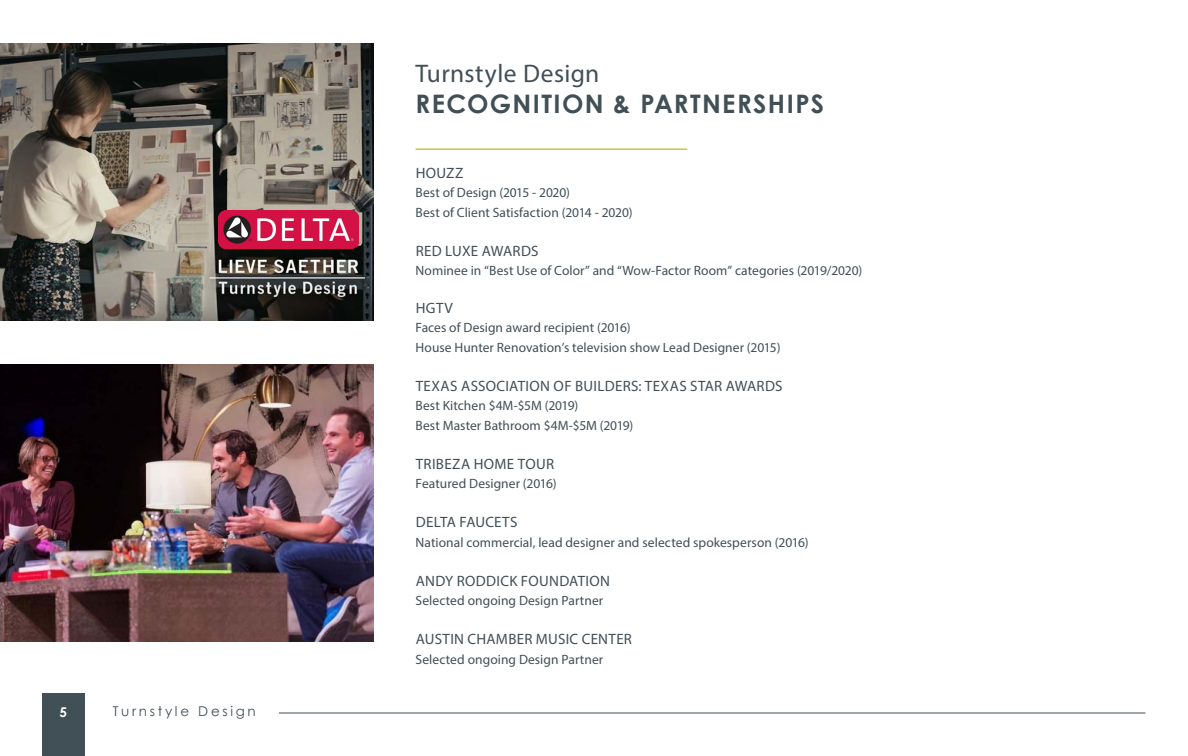
<style>
.page{position:relative;width:1188px;height:756px;background:#fff}
.page>*{position:absolute;margin:0;border:0;box-sizing:border-box;transform-origin:0 0}
.Subtitle{font:700 25.5px "Century Gothic";letter-spacing:.05em;color:#414f56}
.t1{font:25.5px "Myriad Pro";letter-spacing:.015em;color:#414f56}
.Paragraph_Text_Black{font:15px "Myriad Pro";letter-spacing:.02em;color:#414f56}
.Paragraph_Text_Black-2{font:13.5px "Myriad Pro";letter-spacing:.005em;color:#414f56}
.t2{font:13.5px "Century Gothic";letter-spacing:.2em;color:#414f56}
.t3{font:700 13.5px "Century Gothic";color:#fff}
</style>
<div class="page">
<hr style="left:416px;top:148px;width:271px;height:2px;background:#d6c133">
<img style="left:0;top:43px;width:373px;height:277px">
<img style="left:0;top:364px;width:373px;height:277px">
<img style="left:218px;top:210px;width:140px;height:38px">
<div style="left:42px;top:693px;width:43px;height:63px;background:#414f56"></div>
<hr style="left:279px;top:713px;width:866px;height:1px;background:#414f56">
<p class="t3" style="left:60px;top:702px;width:9px">5</p>
<p class="t2" style="left:113px;top:702px;width:145px">Turnstyle Design</p>
<p class="t1" style="left:416px;top:57px;width:185px">Turnstyle Design</p>
<p class="Subtitle" style="left:416px;top:85px;width:410px">RECOGNITION &amp; PARTNERSHIPS</p>
<p class="Paragraph_Text_Black" style="left:416px;top:163px;width:49px">HOUZZ</p>
<p class="Paragraph_Text_Black-2" style="left:416px;top:184px;width:156px">Best of Design (2015 - 2020)</p>
<p class="Paragraph_Text_Black-2" style="left:416px;top:204px;width:219px">Best of Client Satisfaction (2014 - 2020)</p>
<p class="Paragraph_Text_Black" style="left:416px;top:241px;width:124px">RED LUXE AWARDS</p>
<p class="Paragraph_Text_Black-2" style="left:416px;top:262px;width:448px">Nominee in “Best Use of Color” and “Wow-Factor Room” categories (2019/2020)</p>
<p class="Paragraph_Text_Black" style="left:416px;top:298px;width:38px">HGTV</p>
<p class="Paragraph_Text_Black-2" style="left:416px;top:319px;width:217px">Faces of Design award recipient (2016)</p>
<p class="Paragraph_Text_Black-2" style="left:416px;top:339px;width:366px">House Hunter Renovation’s television show Lead Designer (2015)</p>
<p class="Paragraph_Text_Black" style="left:416px;top:376px;width:368px">TEXAS ASSOCIATION OF BUILDERS: TEXAS STAR AWARDS</p>
<p class="Paragraph_Text_Black-2" style="left:416px;top:397px;width:164px">Best Kitchen $4M-$5M (2019)</p>
<p class="Paragraph_Text_Black-2" style="left:416px;top:417px;width:219px">Best Master Bathroom $4M-$5M (2019)</p>
<p class="Paragraph_Text_Black" style="left:416px;top:454px;width:140px">TRIBEZA HOME TOUR</p>
<p class="Paragraph_Text_Black-2" style="left:416px;top:475px;width:143px">Featured Designer (2016)</p>
<p class="Paragraph_Text_Black" style="left:416px;top:513px;width:103px">DELTA FAUCETS</p>
<p class="Paragraph_Text_Black-2" style="left:416px;top:534px;width:394px">National commercial, lead designer and selected spokesperson (2016)</p>
<p class="Paragraph_Text_Black" style="left:416px;top:571px;width:196px">ANDY RODDICK FOUNDATION</p>
<p class="Paragraph_Text_Black-2" style="left:416px;top:592px;width:189px">Selected ongoing Design Partner</p>
<p class="Paragraph_Text_Black" style="left:416px;top:630px;width:218px">AUSTIN CHAMBER MUSIC CENTER</p>
<p class="Paragraph_Text_Black-2" style="left:416px;top:651px;width:189px">Selected ongoing Design Partner</p>
</div>
